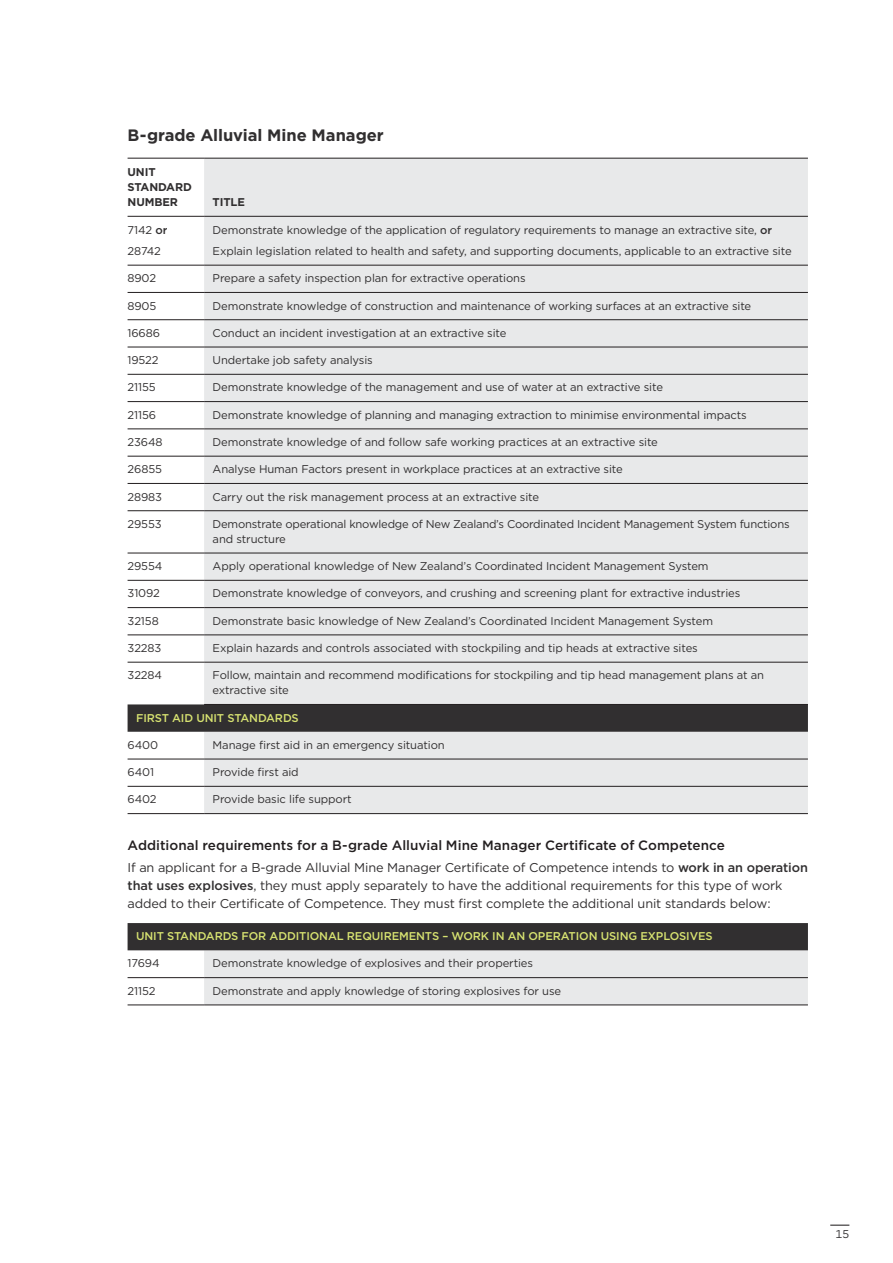
<style>
.page{position:relative;width:893px;height:1263px;background:#fff}
.page>*{position:absolute;margin:0;border:0;box-sizing:border-box;transform-origin:0 0}
.t1{font:700 16.5px "Gotham";color:#312f30}
.t2{font:500 13.5px "Gotham";letter-spacing:.005em;color:#231f20}
.body{font:12.75px/18px "Gotham";letter-spacing:-.01em;color:#312f30}
.table_body{font:11.25px/15px "Gotham";letter-spacing:-.01em;color:#312f30}
.table_body-2{font:500 11.25px "Gotham";letter-spacing:-.01em;color:#d8e371}
.table_H1{font:700 11.25px/15px "Gotham";letter-spacing:-.01em;color:#312f30}
.s1{font-weight:500}
</style>
<div class="page">
<div style="left:204px;top:159px;width:604px;height:845px;background:#e8e9ea"></div>
<svg style="left:128px;top:704px;width:680px;height:246px"></svg>
<hr style="left:128px;top:158px;width:76px;height:1px;background:#231f20">
<hr style="left:204px;top:158px;width:604px;height:1px;background:#231f20">
<hr style="left:128px;top:216px;width:76px;height:1px;background:#231f20">
<hr style="left:204px;top:216px;width:604px;height:1px;background:#231f20">
<hr style="left:128px;top:265px;width:76px;height:1px;background:#231f20">
<hr style="left:204px;top:265px;width:604px;height:1px;background:#231f20">
<hr style="left:128px;top:292px;width:76px;height:1px;background:#231f20">
<hr style="left:204px;top:292px;width:604px;height:1px;background:#231f20">
<hr style="left:128px;top:319px;width:76px;height:1px;background:#231f20">
<hr style="left:204px;top:319px;width:604px;height:1px;background:#231f20">
<hr style="left:128px;top:347px;width:76px;height:1px;background:#231f20">
<hr style="left:204px;top:347px;width:604px;height:1px;background:#231f20">
<hr style="left:128px;top:374px;width:76px;height:1px;background:#231f20">
<hr style="left:204px;top:374px;width:604px;height:1px;background:#231f20">
<hr style="left:128px;top:401px;width:76px;height:1px;background:#231f20">
<hr style="left:204px;top:401px;width:604px;height:1px;background:#231f20">
<hr style="left:128px;top:429px;width:76px;height:1px;background:#231f20">
<hr style="left:204px;top:429px;width:604px;height:1px;background:#231f20">
<hr style="left:128px;top:456px;width:76px;height:1px;background:#231f20">
<hr style="left:204px;top:456px;width:604px;height:1px;background:#231f20">
<hr style="left:128px;top:483px;width:76px;height:1px;background:#231f20">
<hr style="left:204px;top:483px;width:604px;height:1px;background:#231f20">
<hr style="left:128px;top:510px;width:76px;height:1px;background:#231f20">
<hr style="left:204px;top:510px;width:604px;height:1px;background:#231f20">
<hr style="left:128px;top:553px;width:76px;height:1px;background:#231f20">
<hr style="left:204px;top:553px;width:604px;height:1px;background:#231f20">
<hr style="left:128px;top:580px;width:76px;height:1px;background:#231f20">
<hr style="left:204px;top:580px;width:604px;height:1px;background:#231f20">
<hr style="left:128px;top:607px;width:76px;height:1px;background:#231f20">
<hr style="left:204px;top:607px;width:604px;height:1px;background:#231f20">
<hr style="left:128px;top:635px;width:76px;height:1px;background:#231f20">
<hr style="left:204px;top:635px;width:604px;height:1px;background:#231f20">
<hr style="left:128px;top:662px;width:76px;height:1px;background:#231f20">
<hr style="left:204px;top:662px;width:604px;height:1px;background:#231f20">
<hr style="left:128px;top:759px;width:76px;height:1px;background:#231f20">
<hr style="left:204px;top:759px;width:604px;height:1px;background:#231f20">
<hr style="left:128px;top:786px;width:76px;height:1px;background:#231f20">
<hr style="left:204px;top:786px;width:604px;height:1px;background:#231f20">
<hr style="left:128px;top:977px;width:76px;height:1px;background:#231f20">
<hr style="left:204px;top:977px;width:604px;height:1px;background:#231f20">
<hr style="left:128px;top:813px;width:76px;height:1px;background:#231f20">
<hr style="left:204px;top:813px;width:604px;height:1px;background:#231f20">
<hr style="left:204px;top:704px;width:604px;height:1px;background:#231f20">
<hr style="left:128px;top:1004px;width:76px;height:1px;background:#231f20">
<hr style="left:204px;top:1004px;width:604px;height:1px;background:#231f20">
<svg style="left:830px;top:1224px;width:19px;height:2px"></svg>
<h1 class="t1" style="left:128px;top:124px;width:258px">B-grade Alluvial Mine Manager</h1>
<p class="table_H1" style="left:128px;top:164px;width:66px">UNIT<br>STANDARD<br>NUMBER</p>
<p class="table_H1" style="left:213px;top:194px;width:34px">TITLE</p>
<p class="table_body" style="left:128px;top:222px;width:41px">7142 <span class="s1">or</span></p>
<p class="table_body" style="left:128px;top:243px;width:35px">28742</p>
<p class="table_body" style="left:213px;top:222px;width:561px">Demonstrate knowledge of the application of regulatory requirements to manage an extractive site, <span class="s1">or</span></p>
<p class="table_body" style="left:213px;top:243px;width:581px">Explain legislation related to health and safety, and supporting documents, applicable to an extractive site</p>
<p class="table_body" style="left:128px;top:270px;width:30px">8902</p>
<p class="table_body" style="left:213px;top:270px;width:315px">Prepare a safety inspection plan for extractive operations</p>
<p class="table_body" style="left:128px;top:298px;width:30px">8905</p>
<p class="table_body" style="left:213px;top:298px;width:540px">Demonstrate knowledge of construction and maintenance of working surfaces at an extractive site</p>
<p class="table_body" style="left:128px;top:325px;width:34px">16686</p>
<p class="table_body" style="left:213px;top:325px;width:295px">Conduct an incident investigation at an extractive site</p>
<p class="table_body" style="left:128px;top:352px;width:33px">19522</p>
<p class="table_body" style="left:213px;top:352px;width:162px">Undertake job safety analysis</p>
<p class="table_body" style="left:128px;top:380px;width:30px">21155</p>
<p class="table_body" style="left:213px;top:380px;width:452px">Demonstrate knowledge of the management and use of water at an extractive site</p>
<p class="table_body" style="left:128px;top:407px;width:30px">21156</p>
<p class="table_body" style="left:213px;top:407px;width:536px">Demonstrate knowledge of planning and managing extraction to minimise environmental impacts</p>
<p class="table_body" style="left:128px;top:434px;width:37px">23648</p>
<p class="table_body" style="left:213px;top:434px;width:447px">Demonstrate knowledge of and follow safe working practices at an extractive site</p>
<p class="table_body" style="left:128px;top:461px;width:36px">26855</p>
<p class="table_body" style="left:213px;top:461px;width:412px">Analyse Human Factors present in workplace practices at an extractive site</p>
<p class="table_body" style="left:128px;top:489px;width:36px">28983</p>
<p class="table_body" style="left:213px;top:489px;width:328px">Carry out the risk management process at an extractive site</p>
<p class="table_body" style="left:128px;top:516px;width:36px">29553</p>
<p class="table_body" style="left:213px;top:516px;width:579px">Demonstrate operational knowledge of New Zealand’s Coordinated Incident Management System functions and structure</p>
<p class="table_body" style="left:128px;top:558px;width:36px">29554</p>
<p class="table_body" style="left:213px;top:558px;width:498px">Apply operational knowledge of New Zealand’s Coordinated Incident Management System</p>
<p class="table_body" style="left:128px;top:586px;width:34px">31092</p>
<p class="table_body" style="left:213px;top:586px;width:529px">Demonstrate knowledge of conveyors, and crushing and screening plant for extractive industries</p>
<p class="table_body" style="left:128px;top:613px;width:33px">32158</p>
<p class="table_body" style="left:213px;top:613px;width:502px">Demonstrate basic knowledge of New Zealand’s Coordinated Incident Management System</p>
<p class="table_body" style="left:128px;top:640px;width:35px">32283</p>
<p class="table_body" style="left:213px;top:640px;width:487px">Explain hazards and controls associated with stockpiling and tip heads at extractive sites</p>
<p class="table_body" style="left:128px;top:667px;width:36px">32284</p>
<p class="table_body" style="left:213px;top:667px;width:553px">Follow, maintain and recommend modifications for stockpiling and tip head management plans at an extractive site</p>
<p class="table_body-2" style="left:136px;top:710px;width:164px">FIRST AID UNIT STANDARDS</p>
<p class="table_body" style="left:128px;top:737px;width:32px">6400</p>
<p class="table_body" style="left:213px;top:737px;width:234px">Manage first aid in an emergency situation</p>
<p class="table_body" style="left:128px;top:764px;width:28px">6401</p>
<p class="table_body" style="left:213px;top:764px;width:88px">Provide first aid</p>
<p class="table_body" style="left:128px;top:792px;width:31px">6402</p>
<p class="table_body" style="left:213px;top:792px;width:141px">Provide basic life support</p>
<h4 class="t2" style="left:128px;top:836px;width:599px">Additional requirements for a B-grade Alluvial Mine Manager Certificate of Competence</h4>
<p class="body" style="left:128px;top:858px;width:682px">If an applicant for a B-grade Alluvial Mine Manager Certificate of Competence intends to <span class="s1">work in an operation that uses explosives</span>, they must apply separately to have the additional requirements for this type of work added to their Certificate of Competence. They must first complete the additional unit standards below:</p>
<p class="table_body-2" style="left:136px;top:929px;width:578px">UNIT STANDARDS FOR ADDITIONAL REQUIREMENTS – WORK IN AN OPERATION USING EXPLOSIVES</p>
<p class="table_body" style="left:128px;top:956px;width:34px">17694</p>
<p class="table_body" style="left:213px;top:956px;width:322px">Demonstrate knowledge of explosives and their properties</p>
<p class="table_body" style="left:128px;top:983px;width:29px">21152</p>
<p class="table_body" style="left:213px;top:983px;width:350px">Demonstrate and apply knowledge of storing explosives for use</p>
<p class="table_body" style="left:835px;top:1227px;width:15px">15</p>
</div>
